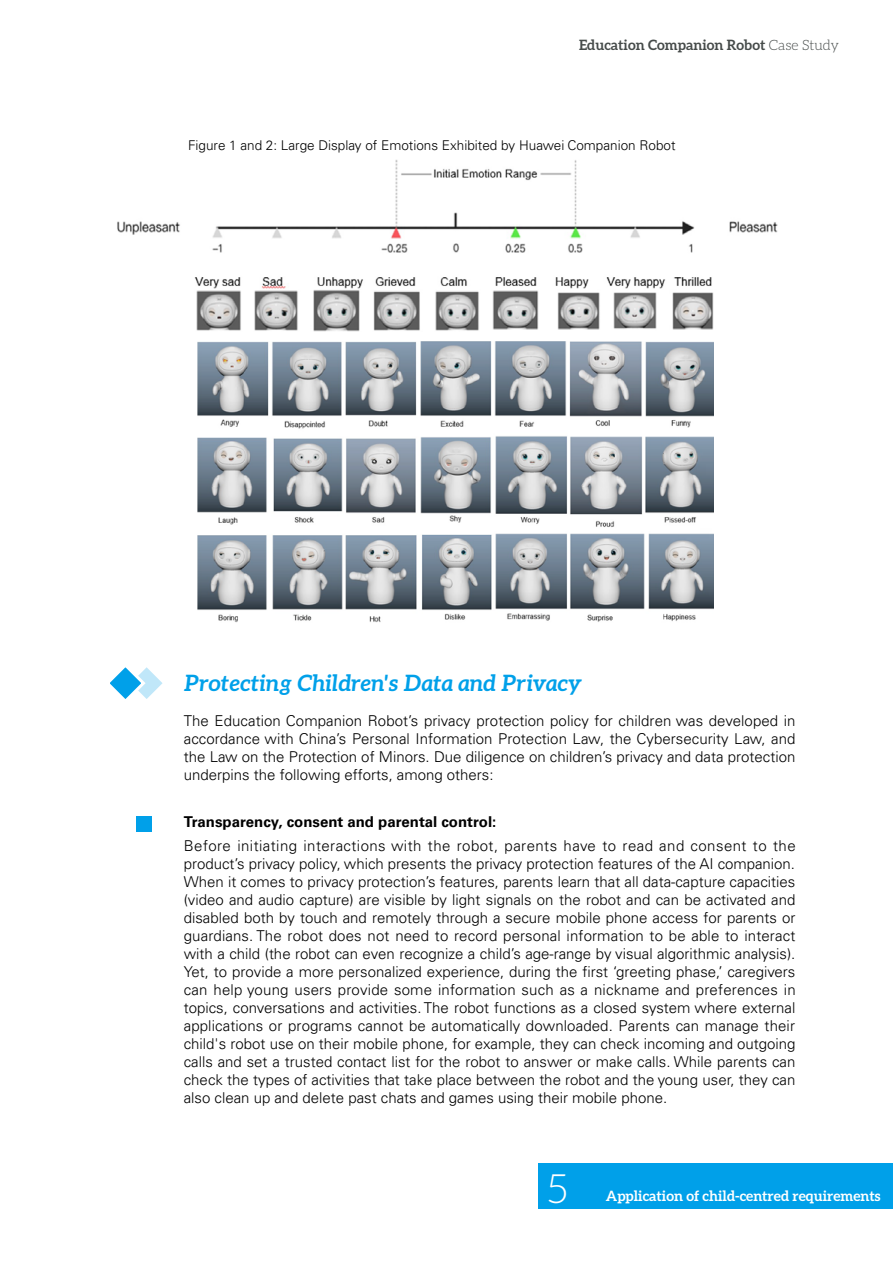
<style>
.page{position:relative;width:893px;height:1263px;background:#fff}
.page>*{position:absolute;margin:0;border:0;box-sizing:border-box;transform-origin:0 0}
.t1{font:300 40.5px "Aleo";color:#fff}
.t2{font:italic 700 22.5px "Aleo";color:#00a0e9}
.t3{font:300 15px/18px "Univers";color:#000;text-align:justify}
.t4{font:700 15px "Univers";color:#000}
.t5{font:700 14.25px "Aleo";color:#fff}
.t6{font:700 14.25px "Aleo";color:#464b4a}
.t7{font:300 13.5px "Univers";color:#000}
.s1{font-weight:300}
</style>
<div class="page">
<img style="left:117px;top:160px;width:661px;height:172px">
<img style="left:197px;top:341px;width:516px;height:282px">
<div style="left:137px;top:816px;width:15px;height:15px;background:#00a0e9"></div>
<svg style="left:110px;top:667px;width:53px;height:32px"></svg>
<div style="left:538px;top:1164px;width:354px;height:45px;background:#00a0e9"></div>
<p class="t6" style="left:579px;top:36px;width:261px">Education Companion Robot <span class="s1">Case Study</span></p>
<p class="t7" style="left:188px;top:137px;width:489px">Figure 1 and 2: Large Display of Emotions Exhibited by Huawei Companion Robot</p>
<h2 class="t2" style="left:184px;top:670px;width:400px">Protecting Children's Data and Privacy</h2>
<p class="t3" style="left:184px;top:712px;width:613px">The Education Companion Robot’s privacy protection policy for children was developed in accordance with China’s Personal Information Protection Law, the Cybersecurity Law, and the Law on the Protection of Minors. Due diligence on children’s privacy and data protection underpins the following efforts, among others:</p>
<p class="t4" style="left:184px;top:813px;width:314px">Transparency, consent and parental control:</p>
<p class="t3" style="left:184px;top:836px;width:613px">Before initiating interactions with the robot, parents have to read and consent to the product’s privacy policy, which presents the privacy protection features of the AI companion.<br>When it comes to privacy protection’s features, parents learn that all data-capture capacities (video and audio capture) are visible by light signals on the robot and can be activated and disabled both by touch and remotely through a secure mobile phone access for parents or guardians. The robot does not need to record personal information to be able to interact with a child (the robot can even recognize a child’s age-range by visual algorithmic analysis).<br>Yet, to provide a more personalized experience, during the first ‘greeting phase,’ caregivers can help young users provide some information such as a nickname and preferences in topics, conversations and activities. The robot functions as a closed system where external applications or programs cannot be automatically downloaded. Parents can manage their child's robot use on their mobile phone, for example, they can check incoming and outgoing calls and set a trusted contact list for the robot to answer or make calls. While parents can check the types of activities that take place between the robot and the young user, they can also clean up and delete past chats and games using their mobile phone.</p>
<h1 class="t1" style="left:548px;top:1166px;width:22px">5</h1>
<p class="t5" style="left:606px;top:1187px;width:276px">Application of child-centred requirements</p>
</div>
